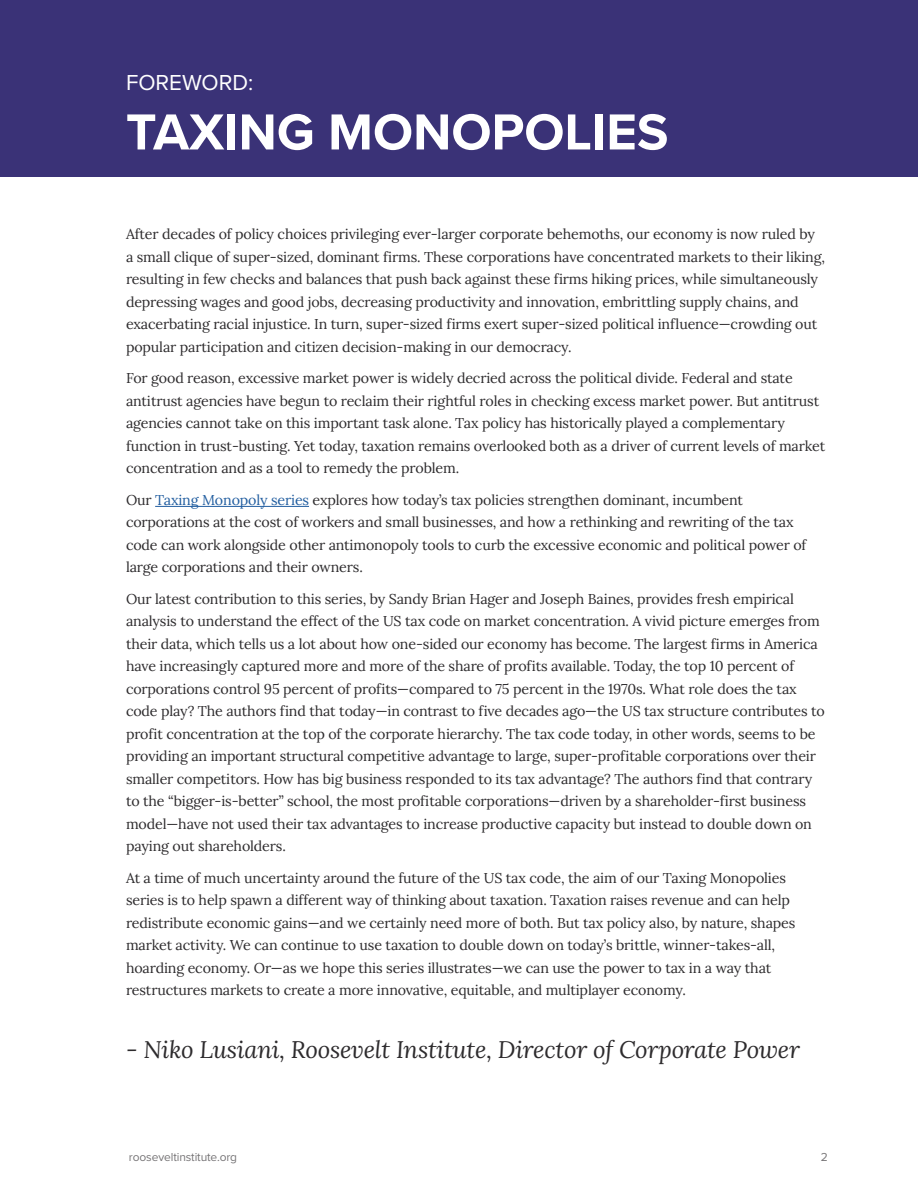
<style>
.page{position:relative;width:918px;height:1188px;background:#fff}
.page>*{position:absolute;margin:0;border:0;box-sizing:border-box;transform-origin:0 0}
.Header_-_First_After_Section_Label{font:700 52.5px "Proxima Nova";color:#fff}
.Body_Text{font:italic 24px "Lora";letter-spacing:-.01em;color:#2d2b2d}
.t1{font:22.5px "Proxima Nova";color:#fff}
.Body_Text-2{font:14.25px/22.5px "Lora";letter-spacing:-.01em;color:#2d2b2d}
.t2{font:12px "Proxima Nova";letter-spacing:-.01em;color:#777577}
.s1{color:#225ea0}
</style>
<div class="page">
<div style="left:0;top:0;width:918px;height:176px;background:#3a3277"></div>
<hr style="left:155px;top:506px;width:154px;height:1px;background:#225ea0">
<p class="t1" style="left:126px;top:66px;width:129px">FOREWORD:</p>
<p class="Header_-_First_After_Section_Label" style="left:126px;top:93px;width:544px">TAXING MONOPOLIES</p>
<p class="Body_Text-2" style="left:126px;top:222px;width:701px">After decades of policy choices privileging ever-larger corporate behemoths, our economy is now ruled by a small clique of super-sized, dominant firms. These corporations have concentrated markets to their liking, resulting in few checks and balances that push back against these firms hiking prices, while simultaneously depressing wages and good jobs, decreasing productivity and innovation, embrittling supply chains, and exacerbating racial injustice. In turn, super-sized firms exert super-sized political influence—crowding out popular participation and citizen decision-making in our democracy.</p>
<p class="Body_Text-2" style="left:126px;top:366px;width:701px">For good reason, excessive market power is widely decried across the political divide. Federal and state antitrust agencies have begun to reclaim their rightful roles in checking excess market power. But antitrust agencies cannot take on this important task alone. Tax policy has historically played a complementary function in trust-busting. Yet today, taxation remains overlooked both as a driver of current levels of market concentration and as a tool to remedy the problem.</p>
<p class="Body_Text-2" style="left:126px;top:488px;width:682px">Our <span class="s1">Taxing Monopoly series</span> explores how today’s tax policies strengthen dominant, incumbent corporations at the cost of workers and small businesses, and how a rethinking and rewriting of the tax code can work alongside other antimonopoly tools to curb the excessive economic and political power of large corporations and their owners.</p>
<p class="Body_Text-2" style="left:126px;top:587px;width:700px">Our latest contribution to this series, by Sandy Brian Hager and Joseph Baines, provides fresh empirical analysis to understand the effect of the US tax code on market concentration. A vivid picture emerges from their data, which tells us a lot about how one-sided our economy has become. The largest firms in America have increasingly captured more and more of the share of profits available. Today, the top 10 percent of corporations control 95 percent of profits—compared to 75 percent in the 1970s. What role does the tax code play? The authors find that today—in contrast to five decades ago—the US tax structure contributes to profit concentration at the top of the corporate hierarchy. The tax code today, in other words, seems to be providing an important structural competitive advantage to large, super-profitable corporations over their smaller competitors. How has big business responded to its tax advantage? The authors find that contrary to the “bigger-is-better” school, the most profitable corporations—driven by a shareholder-first business model—have not used their tax advantages to increase productive capacity but instead to double down on paying out shareholders.</p>
<p class="Body_Text-2" style="left:126px;top:866px;width:671px">At a time of much uncertainty around the future of the US tax code, the aim of our Taxing Monopolies series is to help spawn a different way of thinking about taxation. Taxation raises revenue and can help redistribute economic gains—and we certainly need more of both. But tax policy also, by nature, shapes market activity. We can continue to use taxation to double down on today’s brittle, winner-takes-all, hoarding economy. Or—as we hope this series illustrates—we can use the power to tax in a way that restructures markets to create a more innovative, equitable, and multiplayer economy.</p>
<p class="Body_Text" style="left:126px;top:1033px;width:676px">- Niko Lusiani, Roosevelt Institute, Director of Corporate Power</p>
<p class="t2" style="left:129px;top:1149px;width:110px">rooseveltinstitute.org</p>
<p class="t2" style="left:821px;top:1149px;width:9px">2</p>
</div>
